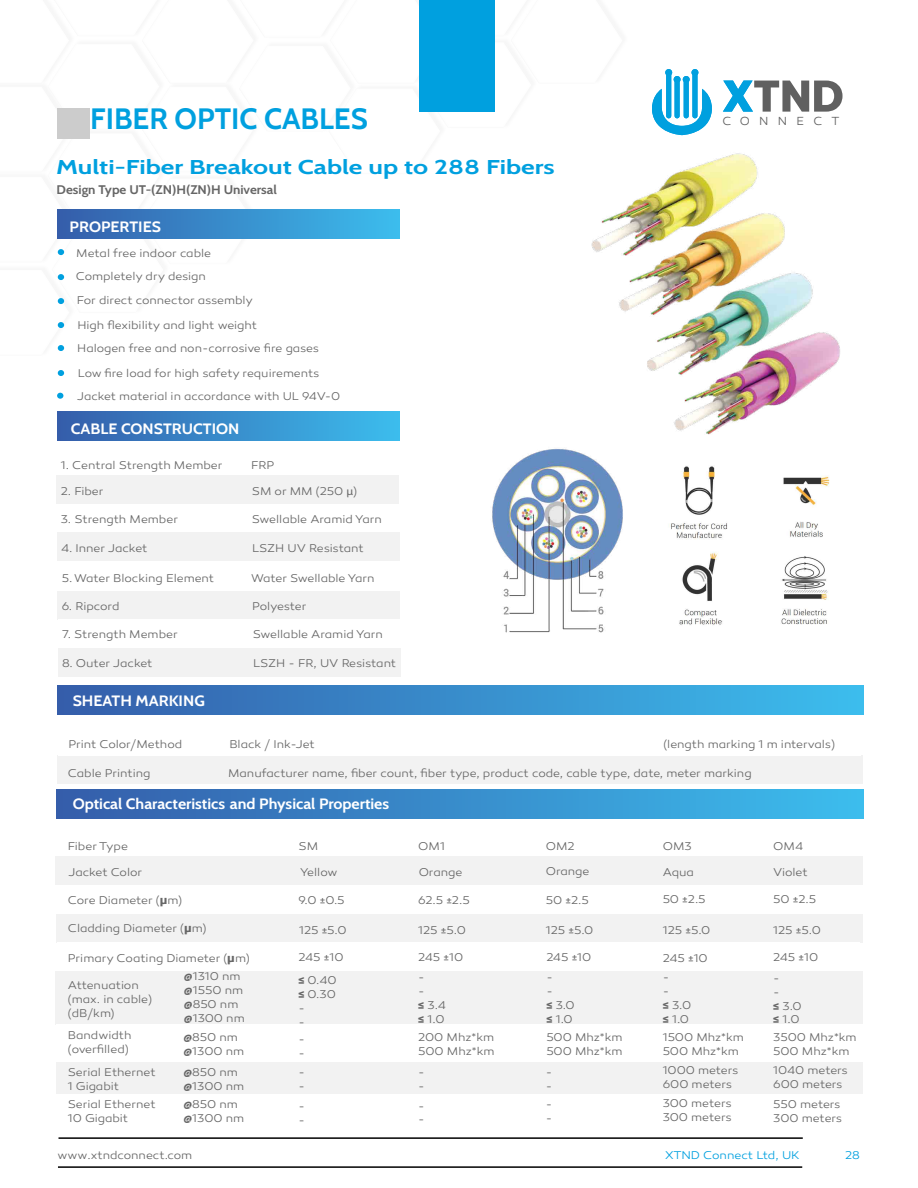
<style>
.page{position:relative;width:918px;height:1188px;background:#fff}
.page>*{position:absolute;margin:0;border:0;box-sizing:border-box;transform-origin:0 0}
.t1{font:29.4px "Cabin";color:#00a0df}
.t2{font:19.95px "Cabin";color:#00a0df;scale:1.32 1}
.t3{font:15px "Cabin";color:#fff;scale:1.06 1}
.t4{font:12.45px "Cabin";color:#666;scale:1.06 1}
.t5{font:12px "Canaro Light DEMO";letter-spacing:.77em;color:#606060}
.t6{font:11.55px/13.8px "Canaro Light DEMO";letter-spacing:-.005em;color:#666;scale:1.06 1}
.t7{font:11.55px "Canaro Light DEMO";letter-spacing:-.005em;color:#666;scale:1.05 1}
.t8{font:11.55px "Canaro Light DEMO";color:#00a0df;scale:1.06 1}
.t9{font:11.4px "Canaro Light DEMO";letter-spacing:-.005em;color:#00a0df;scale:1.07 1}
.s1{font-family:"Myriad Pro"}
.s2{font-family:"Roboto";font-weight:900}
.s3{font-family:"Cabin"}
</style>
<div class="page">
<div style="left:57px;top:476px;width:342px;height:28px;background:#f2f2f2"></div>
<div style="left:57px;top:756px;width:806px;height:28px;background:#f2f2f2"></div>
<div style="left:57px;top:412px;width:343px;height:29px;background:linear-gradient(to right,#355daa,#3cbded)"></div>
<div style="left:56px;top:857px;width:807px;height:28px;background:#f2f2f2"></div>
<div style="left:56px;top:914px;width:807px;height:29px;background:#f2f2f2"></div>
<div style="left:56px;top:971px;width:807px;height:54px;background:#f2f2f2"></div>
<div style="left:56px;top:1062px;width:807px;height:33px;background:#f2f2f2"></div>
<div style="left:56px;top:1094px;width:807px;height:31px;background:#fff"></div>
<div style="left:56px;top:790px;width:807px;height:29px;background:linear-gradient(to right,#355daa,#3cbded)"></div>
<div style="left:57px;top:685px;width:806px;height:29px;background:linear-gradient(to right,#355daa,#3cbded)"></div>
<div style="left:57px;top:108px;width:32px;height:31px;background:#ccc"></div>
<div style="left:57px;top:532px;width:342px;height:29px;background:#f2f2f2"></div>
<div style="left:58px;top:591px;width:342px;height:28px;background:#f2f2f2"></div>
<hr style="left:59px;top:1137px;width:744px;height:2px;background:#000">
<hr style="left:58px;top:1166px;width:744px;height:2px;background:#000">
<img style="left:670px;top:466px;width:160px;height:159px">
<svg style="left:723px;top:81px;width:120px;height:31px"></svg>
<svg style="left:652px;top:69px;width:60px;height:66px"></svg>
<img style="left:591px;top:153px;width:249px;height:282px">
<img style="left:492px;top:448px;width:131px;height:185px">
<div style="left:57px;top:210px;width:343px;height:29px;background:linear-gradient(to right,#355daa,#3cbded)"></div>
<svg style="left:58px;top:249px;width:6px;height:6px"></svg>
<svg style="left:58px;top:274px;width:6px;height:6px"></svg>
<svg style="left:58px;top:298px;width:6px;height:6px"></svg>
<svg style="left:58px;top:322px;width:6px;height:6px"></svg>
<svg style="left:58px;top:345px;width:6px;height:6px"></svg>
<svg style="left:58px;top:370px;width:6px;height:6px"></svg>
<svg style="left:57px;top:393px;width:6px;height:6px"></svg>
<div style="left:58px;top:648px;width:342px;height:29px;background:#f2f2f2"></div>
<div style="left:420px;top:0;width:75px;height:112px;background:#00a0df"></div>
<h1 class="t1" style="left:90px;top:95px;width:279px">FIBER OPTIC CABLES</h1>
<h2 class="t2" style="left:56px;top:152px;width:379px">Multi-Fiber Breakout Cable up to 288 Fibers</h2>
<p class="t4" style="left:57px;top:180px;width:209px">Design Type UT-(ZN)H(ZN)H Universal</p>
<p class="t3" style="left:70px;top:215px;width:88px">PROPERTIES</p>
<p class="t6" style="left:76px;top:241px;width:231px;line-height:24.2px">Metal free indoor cable<br>Completely dry design<br>For direct connector assembly<br>High flexibility and light weight<br>Halogen free and non-corrosive fire gases<br>Low fire load for high safety requirements</p>
<p class="t7" style="left:77px;top:390px;width:252px">Jacket material in accordance with UL 94V-0</p>
<p class="t3" style="left:71px;top:417px;width:160px">CABLE CONSTRUCTION</p>
<p class="t6" style="left:61px;top:459px;width:154px">1. Central Strength Member</p>
<p class="t6" style="left:251px;top:459px;width:23px">FRP</p>
<p class="t6" style="left:61px;top:485px;width:42px">2. Fiber</p>
<p class="t6" style="left:252px;top:485px;width:101px">SM or MM (250 <span class="s1">μ</span>)</p>
<p class="t6" style="left:61px;top:513px;width:112px">3. Strength Member</p>
<p class="t6" style="left:252px;top:513px;width:124px">Swellable Aramid Yarn</p>
<p class="t6" style="left:61px;top:542px;width:83px">4. Inner Jacket</p>
<p class="t6" style="left:252px;top:542px;width:107px">LSZH UV Resistant</p>
<p class="t6" style="left:62px;top:572px;width:145px">5. Water Blocking Element</p>
<p class="t6" style="left:251px;top:572px;width:118px">Water Swellable Yarn</p>
<p class="t6" style="left:62px;top:600px;width:56px">6. Ripcord</p>
<p class="t6" style="left:252px;top:600px;width:53px">Polyester</p>
<p class="t6" style="left:62px;top:628px;width:111px">7. Strength Member</p>
<p class="t6" style="left:253px;top:628px;width:124px">Swellable Aramid Yarn</p>
<p class="t6" style="left:62px;top:657px;width:87px">8. Outer Jacket</p>
<p class="t6" style="left:253px;top:657px;width:137px">LSZH - FR, UV Resistant</p>
<p class="t3" style="left:73px;top:689px;width:126px">SHEATH MARKING</p>
<p class="t5" style="left:722px;top:115px;width:119px">CONNECT</p>
<p class="t6" style="left:68px;top:738px;width:109px">Print Color/Method</p>
<p class="t6" style="left:229px;top:738px;width:82px">Black / Ink-Jet</p>
<p class="t6" style="left:663px;top:738px;width:164px">(length marking 1 m intervals)</p>
<p class="t6" style="left:228px;top:767px;width:495px">Manufacturer name, fiber count, fiber type, product code, cable type, date, meter marking</p>
<p class="t6" style="left:68px;top:767px;width:79px">Cable Printing</p>
<p class="t3" style="left:73px;top:792px;width:300px">Optical Characteristics and Physical Properties</p>
<p class="t6" style="left:298px;top:840px;width:20px">SM</p>
<p class="t6" style="left:418px;top:840px;width:27px">OM1</p>
<p class="t6" style="left:546px;top:840px;width:29px">OM2</p>
<p class="t6" style="left:663px;top:840px;width:29px">OM3</p>
<p class="t6" style="left:773px;top:840px;width:30px">OM4</p>
<p class="t6" style="left:68px;top:840px;width:58px">Fiber Type</p>
<p class="t6" style="left:68px;top:866px;width:71px">Jacket Color</p>
<p class="t6" style="left:68px;top:894px;width:109px">Core Diameter (<span class="s2">µ</span>m)</p>
<p class="t6" style="left:68px;top:922px;width:132px">Cladding Diameter (<span class="s2">µ</span>m)</p>
<p class="t6" style="left:68px;top:952px;width:173px">Primary Coating Diameter (<span class="s2">µ</span>m)</p>
<p class="t6" style="left:68px;top:979px;width:81px">Attenuation (max. in cable) (dB/km)</p>
<p class="t6" style="left:68px;top:1029px;width:61px">Bandwidth (overfilled)</p>
<p class="t6" style="left:68px;top:1066px;width:84px">Serial Ethernet<br>1 Gigabit</p>
<p class="t6" style="left:68px;top:1098px;width:84px">Serial Ethernet<br>10 Gigabit</p>
<p class="t6" style="left:184px;top:970px;width:59px"><span class="s3">@</span>1310 nm <span class="s3">@</span>1550 nm <span class="s3">@</span>850 nm <span class="s3">@</span>1300 nm</p>
<p class="t6" style="left:183px;top:1031px;width:59px"><span class="s3">@</span>850 nm <span class="s3">@</span>1300 nm</p>
<p class="t6" style="left:183px;top:1066px;width:59px"><span class="s3">@</span>850 nm <span class="s3">@</span>1300 nm</p>
<p class="t6" style="left:183px;top:1098px;width:59px"><span class="s3">@</span>850 nm <span class="s3">@</span>1300 nm</p>
<p class="t6" style="left:300px;top:866px;width:37px">Yellow</p>
<p class="t6" style="left:298px;top:894px;width:45px">9.0 <span class="s3">±</span>0.5</p>
<p class="t6" style="left:299px;top:924px;width:46px">125 <span class="s3">±</span>5.0</p>
<p class="t6" style="left:298px;top:946px;width:44px;line-height:23.4px">245 <span class="s3">±</span>10 <span class="s2">≤</span> 0.40</p>
<p class="t6" style="left:298px;top:988px;width:37px"><span class="s2">≤</span> 0.30 -<br>-</p>
<p class="t6" style="left:298px;top:1033px;width:8px">- -</p>
<p class="t6" style="left:298px;top:1066px;width:8px">- -</p>
<p class="t6" style="left:298px;top:1100px;width:8px">- -</p>
<p class="t6" style="left:419px;top:866px;width:43px">Orange</p>
<p class="t6" style="left:546px;top:865px;width:43px">Orange</p>
<p class="t6" style="left:663px;top:866px;width:31px">Aqua</p>
<p class="t6" style="left:418px;top:894px;width:50px">62.5 <span class="s3">±</span>2.5</p>
<p class="t6" style="left:546px;top:894px;width:42px">50 <span class="s3">±</span>2.5</p>
<p class="t6" style="left:663px;top:893px;width:42px">50 <span class="s3">±</span>2.5</p>
<p class="t6" style="left:773px;top:866px;width:34px">Violet</p>
<p class="t6" style="left:773px;top:893px;width:42px">50 <span class="s3">±</span>2.5</p>
<p class="t6" style="left:418px;top:924px;width:46px">125 <span class="s3">±</span>5.0</p>
<p class="t6" style="left:546px;top:924px;width:46px">125 <span class="s3">±</span>5.0</p>
<p class="t6" style="left:663px;top:924px;width:46px">125 <span class="s3">±</span>5.0</p>
<p class="t6" style="left:773px;top:924px;width:46px">125 <span class="s3">±</span>5.0</p>
<p class="t6" style="left:418px;top:951px;width:44px">245 <span class="s3">±</span>10</p>
<p class="t6" style="left:546px;top:951px;width:44px">245 <span class="s3">±</span>10</p>
<p class="t6" style="left:663px;top:952px;width:44px">245 <span class="s3">±</span>10</p>
<p class="t6" style="left:773px;top:951px;width:44px">245 <span class="s3">±</span>10</p>
<p class="t6" style="left:418px;top:971px;width:28px">-<br>-<br><span class="s2">≤</span> 3.4 <span class="s2">≤</span> 1.0</p>
<p class="t6" style="left:546px;top:971px;width:28px">-<br>-<br><span class="s2">≤</span> 3.0 <span class="s2">≤</span> 1.0</p>
<p class="t6" style="left:663px;top:971px;width:28px">-<br>-<br><span class="s2">≤</span> 3.0 <span class="s2">≤</span> 1.0</p>
<p class="t6" style="left:773px;top:972px;width:28px">-<br>-<br><span class="s2">≤</span> 3.0 <span class="s2">≤</span> 1.0</p>
<p class="t6" style="left:418px;top:1031px;width:73px">200 Mhz*km<br>500 Mhz*km</p>
<p class="t6" style="left:546px;top:1031px;width:73px">500 Mhz*km<br>500 Mhz*km</p>
<p class="t6" style="left:663px;top:1032px;width:78px;line-height:13.2px">1500 Mhz*km<br>500 Mhz*km</p>
<p class="t6" style="left:773px;top:1031px;width:80px">3500 Mhz*km<br>500 Mhz*km</p>
<p class="t6" style="left:418px;top:1066px;width:8px">- -</p>
<p class="t6" style="left:546px;top:1066px;width:8px">- -</p>
<p class="t6" style="left:418px;top:1100px;width:8px">- -</p>
<p class="t6" style="left:546px;top:1098px;width:8px">- -</p>
<p class="t6" style="left:663px;top:1064px;width:73px">1000 meters<br>600 meters</p>
<p class="t6" style="left:663px;top:1097px;width:67px">300 meters<br>300 meters</p>
<p class="t6" style="left:773px;top:1064px;width:72px">1040 meters<br>600 meters</p>
<p class="t6" style="left:773px;top:1098px;width:67px">550 meters<br>300 meters</p>
<p class="t6" style="left:58px;top:1149px;width:129px">www.xtndconnect.com</p>
<p class="t9" style="left:665px;top:1150px;width:127px">XTND Connect Ltd, UK</p>
<p class="t8" style="left:845px;top:1149px;width:15px">28</p>
</div>
